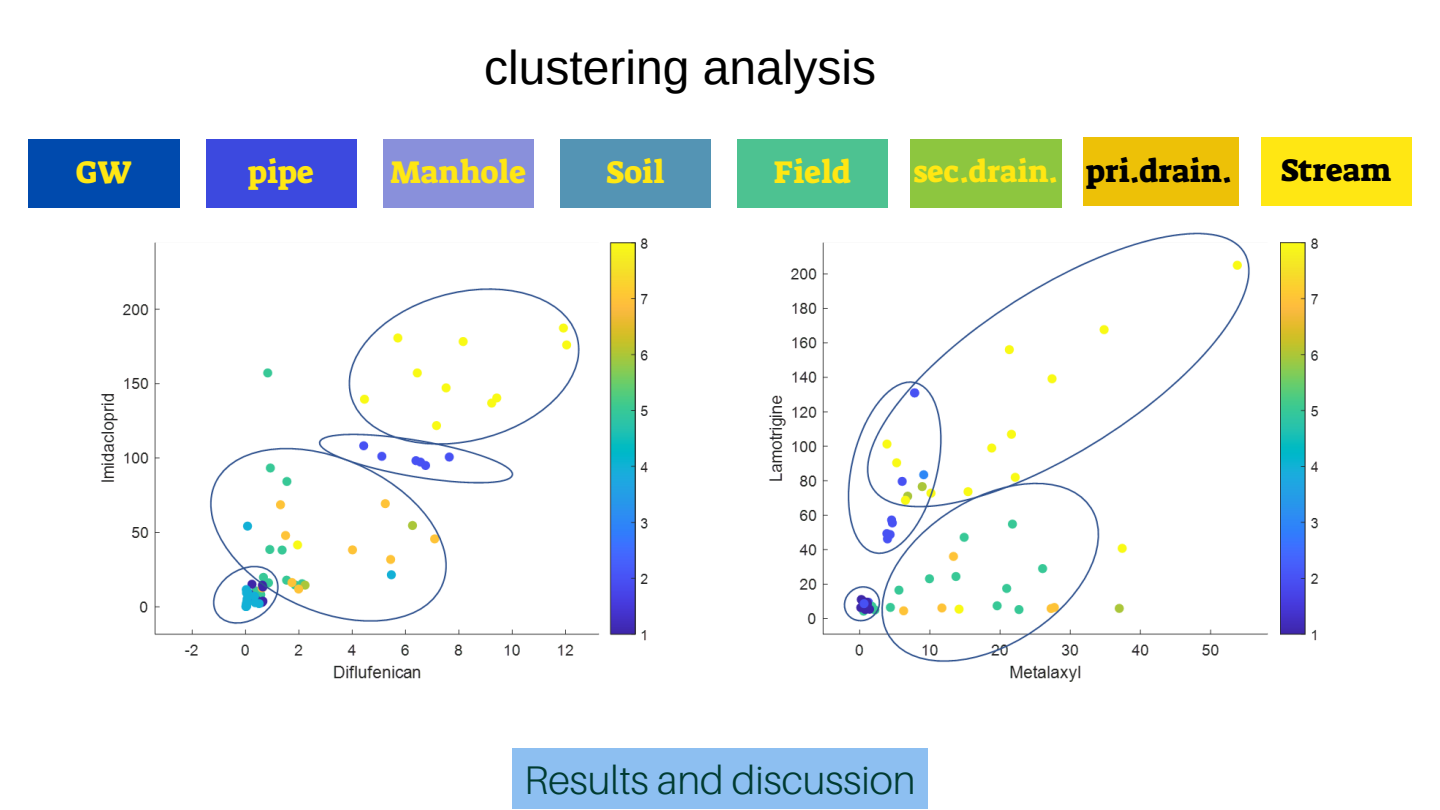
<style>
.page{position:relative;width:1440px;height:810px;background:#fff}
.page>*{position:absolute;margin:0;border:0;box-sizing:border-box;transform-origin:0 0}
.t1{font:48px "Arimo";color:#000}
.t2{font:300 40px "Aileron";color:#003b31}
.t3{font:32px "Suez One";color:#ffe713}
.t4{font:32px "Suez One";color:#000}
.t5{font:31px "Suez One";color:#ffe713}
.s1{font-size:32px;color:#000}
</style>
<div class="page">
<div style="left:512px;top:749px;width:416px;height:60px;background:#8dbff1"></div>
<img style="left:81px;top:207px;width:630px;height:472px">
<img style="left:749px;top:207px;width:570px;height:475px">
<div style="left:1261px;top:137px;width:150px;height:68px;background:#ffe713"></div>
<div style="left:1084px;top:137px;width:154px;height:68px;background:#edc107"></div>
<div style="left:910px;top:139px;width:151px;height:68px;background:#8dc63f"></div>
<div style="left:737px;top:139px;width:151px;height:68px;background:#4dc291"></div>
<div style="left:560px;top:139px;width:151px;height:68px;background:#5494b4"></div>
<div style="left:383px;top:139px;width:151px;height:68px;background:#8990db"></div>
<div style="left:206px;top:139px;width:151px;height:68px;background:#3c49df"></div>
<div style="left:29px;top:139px;width:150px;height:68px;background:#004aad"></div>
<h1 class="t1" style="left:484px;top:40px;width:394px">clustering analysis</h1>
<p class="t3" style="left:76px;top:152px;width:58px">GW</p>
<p class="t3" style="left:249px;top:152px;width:67px">pipe</p>
<p class="t3" style="left:390px;top:152px;width:137px">Manhole</p>
<p class="t3" style="left:606px;top:152px;width:60px">Soil</p>
<p class="t3" style="left:774px;top:152px;width:79px">Field</p>
<p class="t5" style="left:913px;top:152px;width:320px">sec.drain. <span class="s1">pri.drain.</span></p>
<p class="t4" style="left:1281px;top:150px;width:112px">Stream</p>
<p class="t2" style="left:524px;top:755px;width:393px">Results and discussion</p>
</div>
